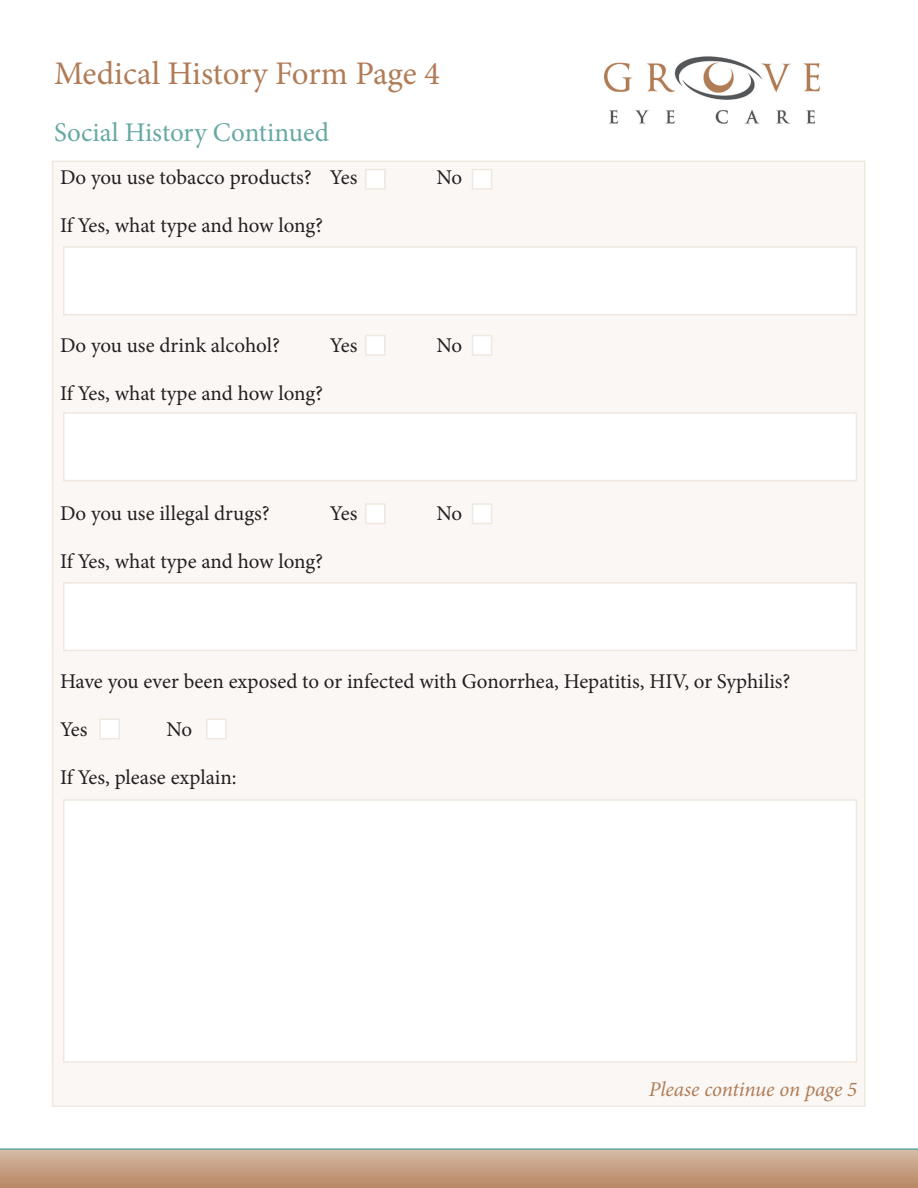
<style>
.page{position:relative;width:918px;height:1188px;background:#fff}
.page>*{position:absolute;margin:0;border:0;box-sizing:border-box;transform-origin:0 0}
.t1{font:33px "Minion Pro";letter-spacing:-.005em;color:#b07c57}
.t2{font:27px "Minion Pro";color:#67a9a3}
.Label{font:21px "Minion Pro";color:#231f20}
.Label-2{font:italic 21px "Minion Pro";letter-spacing:-.005em;color:#b07c57}
</style>
<div class="page">
<svg style="left:0;top:1148px;width:918px;height:40px;background:#c2a186"></svg>
<img style="left:604px;top:56px;width:217px;height:68px">
<div style="left:52px;top:161px;width:813px;height:945px;background:#faf7f4"></div>
<div style="left:365px;top:169px;width:21px;height:21px;background:#fff;border:2px solid #f0e8df"></div>
<div style="left:365px;top:335px;width:21px;height:21px;background:#fff;border:2px solid #f0e8df"></div>
<div style="left:365px;top:503px;width:21px;height:21px;background:#fff;border:2px solid #f0e8df"></div>
<div style="left:99px;top:719px;width:21px;height:21px;background:#fff;border:2px solid #f0e8df"></div>
<div style="left:472px;top:169px;width:20px;height:21px;background:#fff;border:2px solid #f0e8df"></div>
<div style="left:472px;top:335px;width:20px;height:21px;background:#fff;border:2px solid #f0e8df"></div>
<div style="left:472px;top:503px;width:20px;height:21px;background:#fff;border:2px solid #f0e8df"></div>
<div style="left:206px;top:719px;width:21px;height:21px;background:#fff;border:2px solid #f0e8df"></div>
<div style="left:63px;top:246px;width:794px;height:69px;background:#fff;border:2px solid #f0e8df"></div>
<div style="left:63px;top:412px;width:794px;height:69px;background:#fff;border:2px solid #f0e8df"></div>
<div style="left:63px;top:582px;width:794px;height:69px;background:#fff;border:2px solid #f0e8df"></div>
<div style="left:63px;top:799px;width:794px;height:264px;background:#fff;border:2px solid #f0e8df"></div>
<p class="t1" style="left:54px;top:52px;width:388px">Medical History Form Page 4</p>
<p class="t2" style="left:54px;top:115px;width:277px">Social History Continued</p>
<p class="Label" style="left:60px;top:163px;width:299px">Do you use tobacco products? Yes</p>
<p class="Label" style="left:436px;top:163px;width:27px">No</p>
<p class="Label" style="left:60px;top:211px;width:265px">If Yes, what type and how long?</p>
<p class="Label" style="left:60px;top:331px;width:222px">Do you use drink alcohol?</p>
<p class="Label" style="left:330px;top:331px;width:29px">Yes</p>
<p class="Label" style="left:436px;top:331px;width:27px">No</p>
<p class="Label" style="left:60px;top:379px;width:265px">If Yes, what type and how long?</p>
<p class="Label" style="left:60px;top:499px;width:211px">Do you use illegal drugs?</p>
<p class="Label" style="left:330px;top:499px;width:29px">Yes</p>
<p class="Label" style="left:436px;top:499px;width:27px">No</p>
<p class="Label" style="left:60px;top:547px;width:265px">If Yes, what type and how long?</p>
<p class="Label" style="left:60px;top:667px;width:732px">Have you ever been exposed to or infected with Gonorrhea, Hepatitis, HIV, or Syphilis?</p>
<p class="Label" style="left:60px;top:715px;width:29px">Yes</p>
<p class="Label" style="left:166px;top:715px;width:27px">No</p>
<p class="Label" style="left:60px;top:763px;width:178px">If Yes, please explain:</p>
<p class="Label-2" style="left:649px;top:1075px;width:210px">Please continue on page 5</p>
</div>
